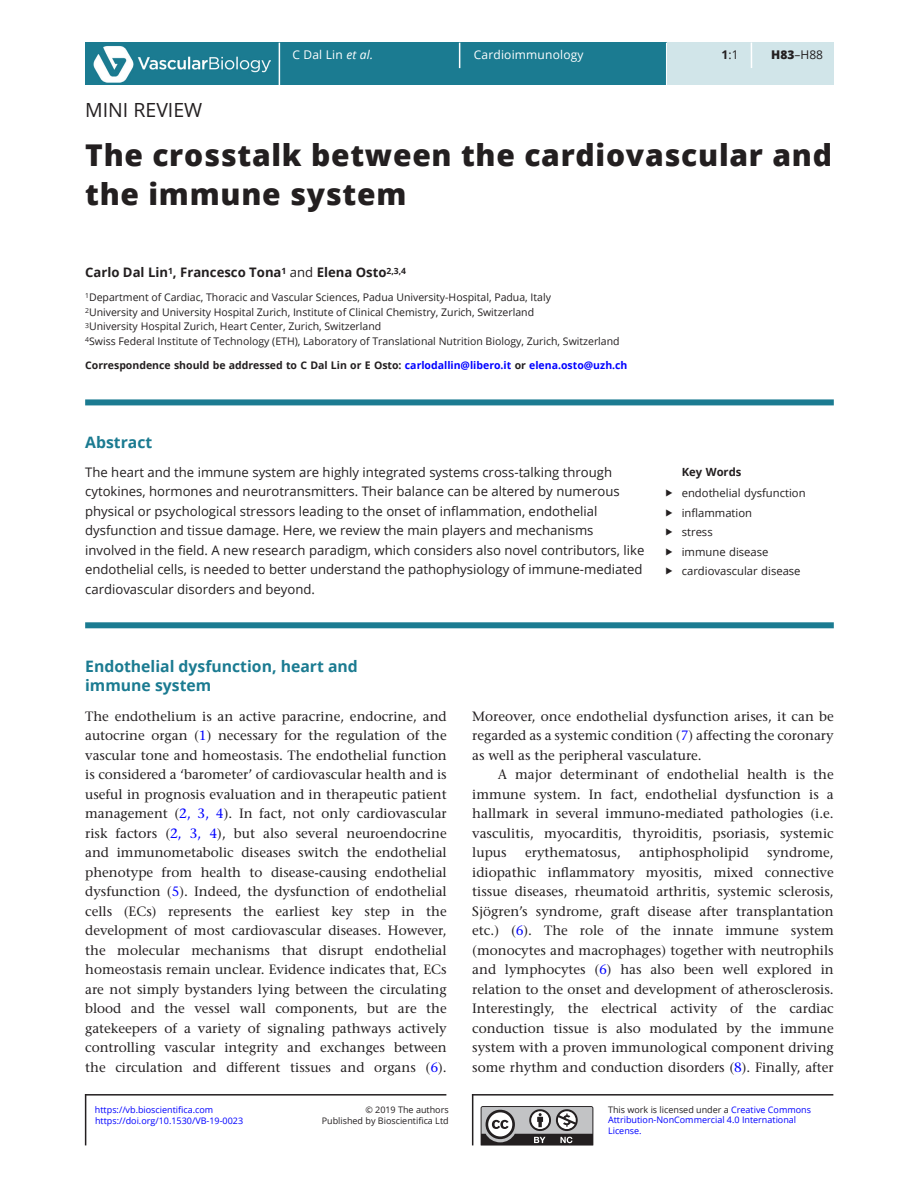
<style>
.page{position:relative;width:919px;height:1187px;background:#fff}
.page>*{position:absolute;margin:0;border:0;box-sizing:border-box;transform-origin:0 0}
.CT{font:800 30px/39px "Open Sans";letter-spacing:.025em;color:#231f20}
.AT{font:19.5px "Open Sans";color:#231f20}
.H1_Rule{font:700 15.75px/19.5px "Open Sans";color:#1b7b91}
.ABS_H{font:700 15.75px "Open Sans";color:#1b7b91}
.TXT{font:500 13.5px/19.5px "Stone Serif Std";color:#231f20;text-align:justify}
.TXI{font:500 13.5px/19.5px "Stone Serif Std";color:#231f20;text-align:justify}
.ABS_TXT{font:13.2px/19.5px "Open Sans";color:#231f20}
.AU{font:700 13.2px "Open Sans";color:#231f20}
.t1{font:12px "Open Sans";letter-spacing:.015em;color:#fff}
.t2{font:12px "Open Sans";color:#231f20}
.t3{font:11.25px "Open Sans";color:#231f20}
.Keywords_Head{font:700 11.25px "Open Sans";color:#231f20}
.Address{font:10.5px "Open Sans";color:#231f20}
.Corres{font:700 10.5px "Open Sans";color:#231f20}
.t4{font:9px/10.5px "Open Sans";color:#00f}
.t5{font:9px/11.2px "Open Sans";color:#231f20;text-align:right}
.s1{font-style:italic}
.s2{font-weight:700}
.s3{font-weight:800}
.s4{font-weight:400}
.s5{color:#00f}
.s6{color:#231f20}
</style>
<div class="page">
<div style="left:85px;top:43px;width:748px;height:42px;background:#1b7b91"></div>
<hr style="left:278px;top:43px;width:2px;height:42px;background:#fff">
<hr style="left:666px;top:43px;width:1px;height:42px;background:#fff">
<svg style="left:459px;top:43px;width:1px;height:25px"></svg>
<div style="left:667px;top:43px;width:166px;height:42px;background:#d1e5e9"></div>
<hr style="left:750px;top:43px;width:2px;height:25px;background:#fff">
<img style="left:93px;top:46px;width:177px;height:37px">
<div style="left:85px;top:399px;width:748px;height:6px;background:#1b7b91"></div>
<div style="left:85px;top:622px;width:748px;height:6px;background:#1b7b91"></div>
<hr style="left:85px;top:1093px;width:361px;height:2px;background:#231f20">
<hr style="left:472px;top:1093px;width:361px;height:2px;background:#231f20">
<hr style="left:472px;top:1093px;width:1px;height:52px;background:#231f20">
<hr style="left:85px;top:1093px;width:1px;height:52px;background:#231f20">
<svg style="left:480px;top:1106px;width:113px;height:39px"></svg>
<p class="t1" style="left:292px;top:47px;width:82px">C Dal Lin <span class="s1">et al.</span></p>
<p class="t1" style="left:474px;top:47px;width:111px">Cardioimmunology</p>
<p class="t2" style="left:721px;top:47px;width:19px"><span class="s2">1</span>:1</p>
<p class="t2" style="left:771px;top:47px;width:53px"><span class="s3">H83</span>–H88</p>
<p class="AT" style="left:85px;top:97px;width:119px">MINI REVIEW</p>
<p class="CT" style="left:85px;top:134px;width:748px">The crosstalk between the cardiovascular and the immune system</p>
<p class="AU" style="left:85px;top:263px;width:322px">Carlo Dal Lin<sup>1</sup>, Francesco Tona<sup>1</sup> <span class="s4">and</span> Elena Osto<sup>2,3,4</sup></p>
<p class="Address" style="left:85px;top:290px;width:467px"><sup>1</sup>Department of Cardiac, Thoracic and Vascular Sciences, Padua University-Hospital, Padua, Italy</p>
<p class="Address" style="left:85px;top:305px;width:450px"><sup>2</sup>University and University Hospital Zurich, Institute of Clinical Chemistry, Zurich, Switzerland</p>
<p class="Address" style="left:85px;top:319px;width:297px"><sup>3</sup>University Hospital Zurich, Heart Center, Zurich, Switzerland</p>
<p class="Address" style="left:85px;top:334px;width:536px"><sup>4</sup>Swiss Federal Institute of Technology (ETH), Laboratory of Translational Nutrition Biology, Zurich, Switzerland</p>
<p class="Corres" style="left:85px;top:357px;width:544px">Correspondence should be addressed to C Dal Lin or E Osto: <span class="s5">carlodallin@libero.it</span> or <span class="s5">elena.osto@uzh.ch</span></p>
<p class="ABS_H" style="left:85px;top:431px;width:69px">Abstract</p>
<p class="ABS_TXT" style="left:85px;top:462px;width:560px">The heart and the immune system are highly integrated systems cross-talking through cytokines, hormones and neurotransmitters. Their balance can be altered by numerous physical or psychological stressors leading to the onset of inflammation, endothelial dysfunction and tissue damage. Here, we review the main players and mechanisms involved in the field. A new research paradigm, which considers also novel contributors, like endothelial cells, is needed to better understand the pathophysiology of immune-mediated cardiovascular disorders and beyond.</p>
<p class="Keywords_Head" style="left:681px;top:464px;width:61px">Key Words</p>
<p class="t3" style="left:681px;top:485px;width:125px">endothelial dysfunction</p>
<p class="t3" style="left:681px;top:505px;width:72px">inflammation</p>
<p class="t3" style="left:681px;top:524px;width:32px">stress</p>
<p class="t3" style="left:681px;top:544px;width:88px">immune disease</p>
<p class="t3" style="left:681px;top:563px;width:120px">cardiovascular disease</p>
<p class="H1_Rule" style="left:85px;top:656px;width:274px">Endothelial dysfunction, heart and immune system</p>
<p class="TXT" style="left:85px;top:706px;width:363px">The endothelium is an active paracrine, endocrine, and autocrine organ (<span class="s5">1</span>) necessary for the regulation of the vascular tone and homeostasis. The endothelial function is considered a ‘barometer’ of cardiovascular health and is useful in prognosis evaluation and in therapeutic patient management (<span class="s5">2, 3, 4</span>). In fact, not only cardiovascular risk factors (<span class="s5">2, 3, 4</span>), but also several neuroendocrine and immunometabolic diseases switch the endothelial phenotype from health to disease-causing endothelial dysfunction (<span class="s5">5</span>). Indeed, the dysfunction of endothelial cells (ECs) represents the earliest key step in the development of most cardiovascular diseases. However, the molecular mechanisms that disrupt endothelial homeostasis remain unclear. Evidence indicates that, ECs are not simply bystanders lying between the circulating blood and the vessel wall components, but are the gatekeepers of a variety of signaling pathways actively controlling vascular integrity and exchanges between the circulation and different tissues and organs (<span class="s5">6</span>).</p>
<p class="TXT" style="left:472px;top:706px;width:363px">Moreover, once endothelial dysfunction arises, it can be regarded as a systemic condition (<span class="s5">7</span>) affecting the coronary as well as the peripheral vasculature.</p>
<p class="TXI" style="left:472px;top:764px;width:363px;text-indent:26px">A major determinant of endothelial health is the immune system. In fact, endothelial dysfunction is a hallmark in several immuno-mediated pathologies (i.e. vasculitis, myocarditis, thyroiditis, psoriasis, systemic lupus</p>
<p class="TXI" style="left:472px;top:842px;width:363px;text-indent:295px">syndrome, idiopathic inflammatory myositis, mixed connective tissue diseases, rheumatoid arthritis, systemic sclerosis, Sjögren’s syndrome, graft disease after transplantation etc.) (<span class="s5">6</span>). The role of the innate immune system (monocytes and macrophages) together with neutrophils and lymphocytes (<span class="s5">6</span>) has also been well explored in relation to the onset and development of atherosclerosis.<br>Interestingly, the electrical activity of the cardiac conduction tissue is also modulated by the immune system with a proven immunological component driving some rhythm and conduction disorders (<span class="s5">8</span>). Finally, after</p>
<p class="TXI" style="left:525px;top:842px;width:97px">erythematosus,</p>
<p class="TXI" style="left:639px;top:842px;width:111px">antiphospholipid</p>
<p class="t4" style="left:95px;top:1103px;width:120px">https://vb.bioscientifica.com</p>
<p class="t5" style="left:322px;top:1103px;width:128px">© 2019 The authors<br>Published by Bioscientifica Ltd</p>
<p class="t4" style="left:95px;top:1114px;width:150px">https://doi.org/10.1530/VB-19-0023</p>
<p class="t4" style="left:608px;top:1103px;width:204px"><span class="s6">This work is licensed under a</span> Creative Commons<br>Attribution-NonCommercial 4.0 International<br>License.</p>
</div>
